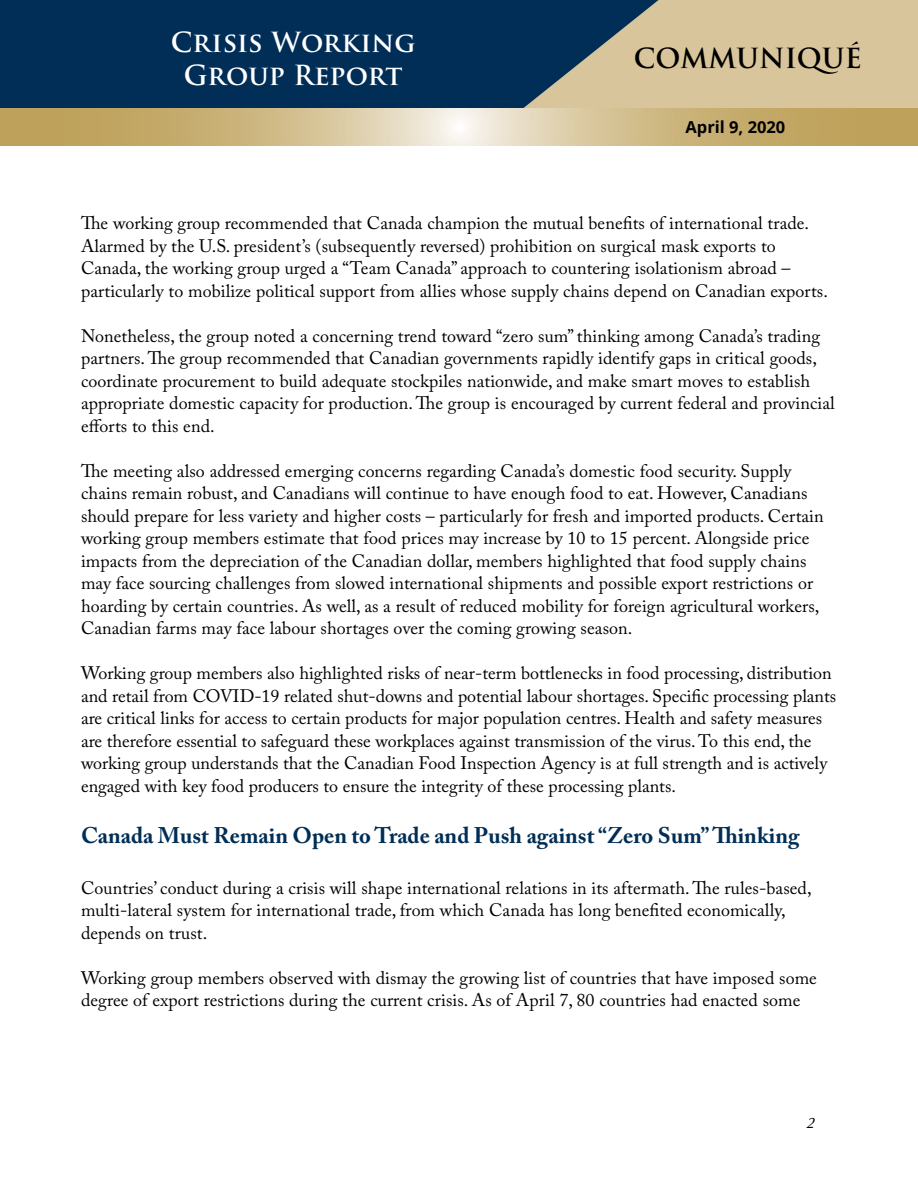
<style>
.page{position:relative;width:918px;height:1188px;background:#fff}
.page>*{position:absolute;margin:0;border:0;box-sizing:border-box;transform-origin:0 0}
.t1{font:700 27px/33px "Trajan Pro";letter-spacing:.01em;color:#fff;text-align:center}
.t2{font:700 27px "Trajan Pro";color:#000}
.t3{font:700 22.5px "Adobe Caslon Pro";color:#002e56}
.t4{font:18px/22.5px "Adobe Caslon Pro";letter-spacing:.005em;color:#000}
.t5{font:700 16.5px "Open Sans";color:#000}
.t6{font:italic 15px "Optima";color:#000}
</style>
<div class="page">
<div style="left:0;top:0;width:664px;height:108px;background:#002e56"></div>
<svg style="left:524px;top:0;width:394px;height:108px"></svg>
<svg style="left:1px;top:108px;width:917px;height:38px"></svg>
<h1 class="t1" style="left:171px;top:27px;width:246px">Crisis Working<br>Group Report</h1>
<h1 class="t2" style="left:634px;top:42px;width:230px">COMMUNIQUÉ</h1>
<p class="t5" style="left:686px;top:116px;width:101px">April 9, 2020</p>
<p class="t4" style="left:81px;top:212px;width:748px">The working group recommended that Canada champion the mutual benefits of international trade.<br>Alarmed by the U.S. president’s (subsequently reversed) prohibition on surgical mask exports to Canada, the working group urged a “Team Canada” approach to countering isolationism abroad – particularly to mobilize political support from allies whose supply chains depend on Canadian exports.</p>
<p class="t4" style="left:81px;top:324px;width:755px">Nonetheless, the group noted a concerning trend toward “zero sum” thinking among Canada’s trading partners. The group recommended that Canadian governments rapidly identify gaps in critical goods, coordinate procurement to build adequate stockpiles nationwide, and make smart moves to establish appropriate domestic capacity for production. The group is encouraged by current federal and provincial efforts to this end.</p>
<p class="t4" style="left:81px;top:459px;width:744px">The meeting also addressed emerging concerns regarding Canada’s domestic food security. Supply chains remain robust, and Canadians will continue to have enough food to eat. However, Canadians should prepare for less variety and higher costs – particularly for fresh and imported products. Certain working group members estimate that food prices may increase by 10 to 15 percent. Alongside price impacts from the depreciation of the Canadian dollar, members highlighted that food supply chains may face sourcing challenges from slowed international shipments and possible export restrictions or hoarding by certain countries. As well, as a result of reduced mobility for foreign agricultural workers, Canadian farms may face labour shortages over the coming growing season.</p>
<p class="t4" style="left:81px;top:662px;width:757px">Working group members also highlighted risks of near-term bottlenecks in food processing, distribution and retail from COVID-19 related shut-downs and potential labour shortages. Specific processing plants are critical links for access to certain products for major population centres. Health and safety measures are therefore essential to safeguard these workplaces against transmission of the virus. To this end, the working group understands that the Canadian Food Inspection Agency is at full strength and is actively engaged with key food producers to ensure the integrity of these processing plants.</p>
<p class="t3" style="left:81px;top:822px;width:720px">Canada Must Remain Open to Trade and Push against “Zero Sum” Thinking</p>
<p class="t4" style="left:81px;top:876px;width:732px">Countries’ conduct during a crisis will shape international relations in its aftermath. The rules-based, multi-lateral system for international trade, from which Canada has long benefited economically, depends on trust.</p>
<p class="t4" style="left:81px;top:966px;width:737px">Working group members observed with dismay the growing list of countries that have imposed some degree of export restrictions during the current crisis. As of April 7, 80 countries had enacted some</p>
<p class="t6" style="left:806px;top:1114px;width:10px">2</p>
</div>
